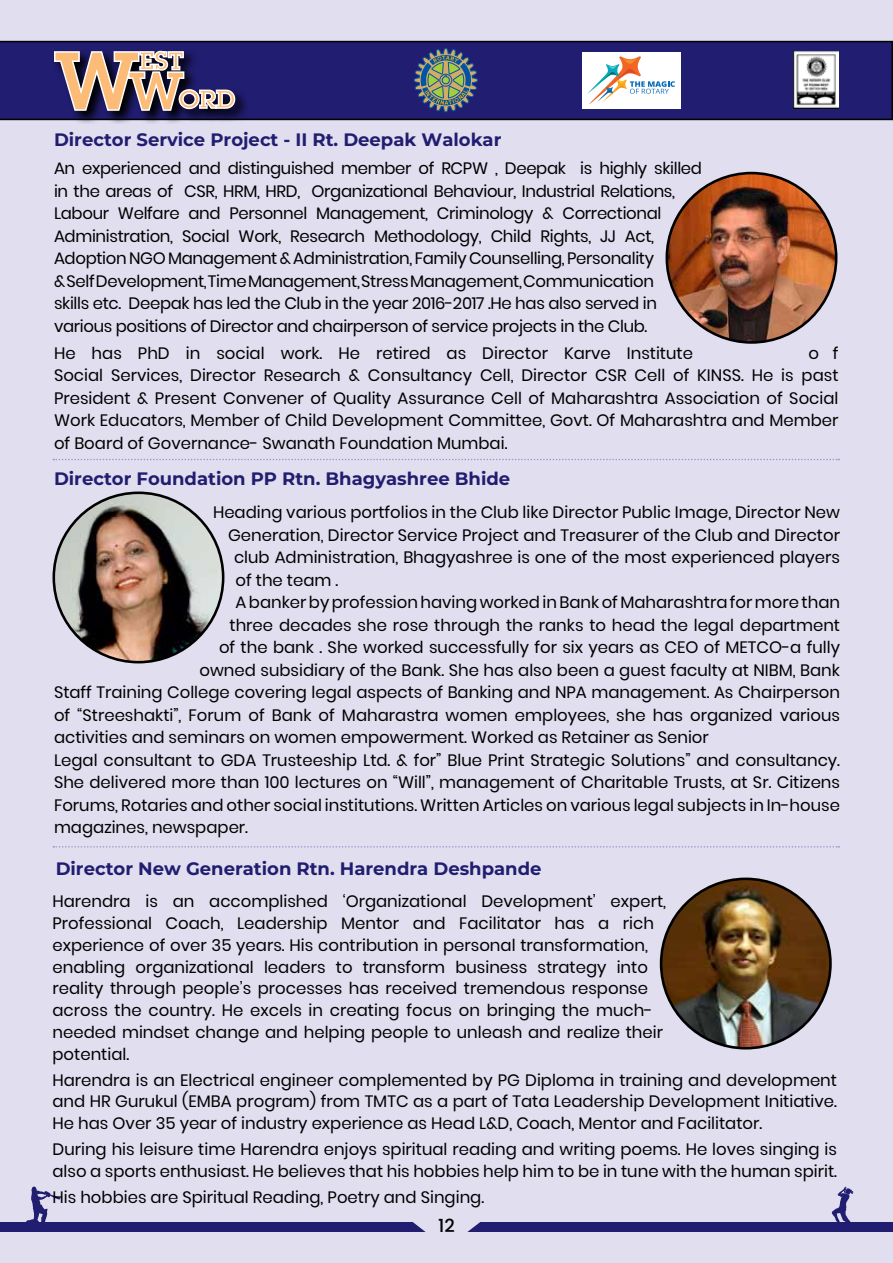
<style>
.page{position:relative;width:893px;height:1263px;background:#e0deef}
.page>*{position:absolute;margin:0;border:0;box-sizing:border-box;transform-origin:0 0}
.t1{font:100 18px "Montserrat";color:#211d70}
.t2{font:500 18px "Poppins";color:#000}
.t3{font:16.5px/21.8px "Poppins";color:#000;text-align:justify}
.t4{font:16.5px/22.5px "Poppins";letter-spacing:-.02em;color:#000}
</style>
<div class="page">
<svg style="left:26px;top:1186px;width:35px;height:36px"></svg>
<div style="left:0;top:1222px;width:893px;height:9px;background:#211d70"></div>
<svg style="left:832px;top:1186px;width:22px;height:36px"></svg>
<svg style="left:413px;top:1222px;width:67px;height:10px"></svg>
<svg style="left:0;top:41px;width:892px;height:79px;background:#1f1b6a"></svg>
<svg style="left:892px;top:41px;width:1px;height:79px"></svg>
<svg style="left:52px;top:49px;width:197px;height:74px;background:#38366b"></svg>
<svg style="left:53px;top:50px;width:183px;height:62px;background:#846f78"></svg>
<svg style="left:414px;top:45px;width:64px;height:69px;background:#556375"></svg>
<div style="left:582px;top:52px;width:98px;height:57px;background:#fff"></div>
<svg style="left:587px;top:56px;width:88px;height:49px"></svg>
<img style="left:793px;top:52px;width:46px;height:57px">
<svg style="left:53px;top:459px;width:786px;height:1px"></svg>
<svg style="left:53px;top:846px;width:786px;height:1px"></svg>
<img style="left:669px;top:174px;width:167px;height:168px">
<img style="left:54px;top:493px;width:169px;height:169px;border-radius:84px">
<img style="left:661px;top:879px;width:169px;height:169px;border-radius:85px">
<p class="t1" style="left:54px;top:127px;width:449px">Director Service Project - II Rt. Deepak Walokar</p>
<p class="t4" style="left:54px;top:157px;width:650px">An experienced and distinguished member of RCPW , Deepak is highly skilled in the areas of CSR, HRM, HRD, Organizational Behaviour, Industrial Relations, Labour Welfare and Personnel Management, Criminology &amp; Correctional Administration, Social Work, Research Methodology, Child Rights, JJ Act, Adoption NGO Management &amp; Administration, Family Counselling, Personality<br>&amp; Self Development, Time Management, Stress Management, Communication<br>skills etc. Deepak has led the Club in the year 2016-2017 .He has also served in various positions of Director and chairperson of service projects in the Club.</p>
<p class="t3" style="left:54px;top:342px;width:641px">He has PhD in social work. He retired as Director Karve Institute</p>
<p class="t3" style="left:54px;top:342px;width:786px;line-height:22.5px;text-indent:754px">o f Social Services, Director Research &amp; Consultancy Cell, Director CSR Cell of KINSS. He is past President &amp; Present Convener of Quality Assurance Cell of Maharashtra Association of Social Work Educators, Member of Child Development Committee, Govt. Of Maharashtra and Member of Board of Governance- Swanath Foundation Mumbai.</p>
<p class="t1" style="left:54px;top:467px;width:458px">Director Foundation PP Rtn. Bhagyashree Bhide</p>
<p class="t3" style="left:213px;top:502px;width:628px">Heading various portfolios in the Club like Director Public Image, Director New</p>
<p class="t3" style="left:228px;top:524px;width:614px">Generation, Director Service Project and Treasurer of the Club and Director</p>
<p class="t3" style="left:234px;top:547px;width:607px">club Administration, Bhagyashree is one of the most experienced players</p>
<p class="t3" style="left:236px;top:569px;width:104px">of the team .</p>
<p class="t3" style="left:236px;top:592px;width:606px">A banker by profession having worked in Bank of Maharashtra for more than</p>
<p class="t3" style="left:230px;top:614px;width:612px">three decades she rose through the ranks to head the legal department</p>
<p class="t3" style="left:219px;top:637px;width:622px">of the bank . She worked successfully for six years as CEO of METCO-a fully</p>
<p class="t3" style="left:200px;top:659px;width:642px">owned subsidiary of the Bank. She has also been a guest faculty at NIBM, Bank</p>
<p class="t3" style="left:54px;top:682px;width:788px">Staff Training College covering legal aspects of Banking and NPA management. As Chairperson</p>
<p class="t3" style="left:54px;top:704px;width:787px">of “Streeshakti”, Forum of Bank of Maharastra women employees, she has organized various</p>
<p class="t3" style="left:54px;top:727px;width:656px">activities and seminars on women empowerment. Worked as Retainer as Senior</p>
<p class="t3" style="left:54px;top:749px;width:788px">Legal consultant to GDA Trusteeship Ltd. &amp; for” Blue Print Strategic Solutions” and consultancy.</p>
<p class="t3" style="left:54px;top:772px;width:788px">She delivered more than 100 lectures on “Will”, management of Charitable Trusts, at Sr. Citizens</p>
<p class="t3" style="left:54px;top:794px;width:788px">Forums, Rotaries and other social institutions. Written Articles on various legal subjects in In-house</p>
<p class="t3" style="left:54px;top:817px;width:196px">magazines, newspaper.</p>
<p class="t1" style="left:56px;top:856px;width:487px">Director New Generation Rtn. Harendra Deshpande</p>
<p class="t3" style="left:52px;top:891px;width:615px;text-align:left">Harendra is an accomplished ‘Organizational Development’ expert, Professional Coach, Leadership Mentor and Facilitator has a rich experience of over 35 years. His contribution in personal transformation, enabling organizational leaders to transform business strategy into reality through people’s processes has received tremendous response across the country. He excels in creating focus on bringing the much&shy;needed mindset change and helping people to unleash and realize their potential.</p>
<p class="t3" style="left:52px;top:1069px;width:786px">Harendra is an Electrical engineer complemented by PG Diploma in training and development and HR Gurukul (EMBA program) from TMTC as a part of Tata Leadership Development Initiative.<br>He has Over 35 year of industry experience as Head L&amp;D, Coach, Mentor and Facilitator.</p>
<p class="t3" style="left:52px;top:1139px;width:786px">During his leisure time Harendra enjoys spiritual reading and writing poems. He loves singing is also a sports enthusiast. He believes that his hobbies help him to be in tune with the human spirit.</p>
<p class="t3" style="left:52px;top:1186px;width:433px">His hobbies are Spiritual Reading, Poetry and Singing.</p>
<p class="t2" style="left:438px;top:1215px;width:18px">12</p>
</div>
